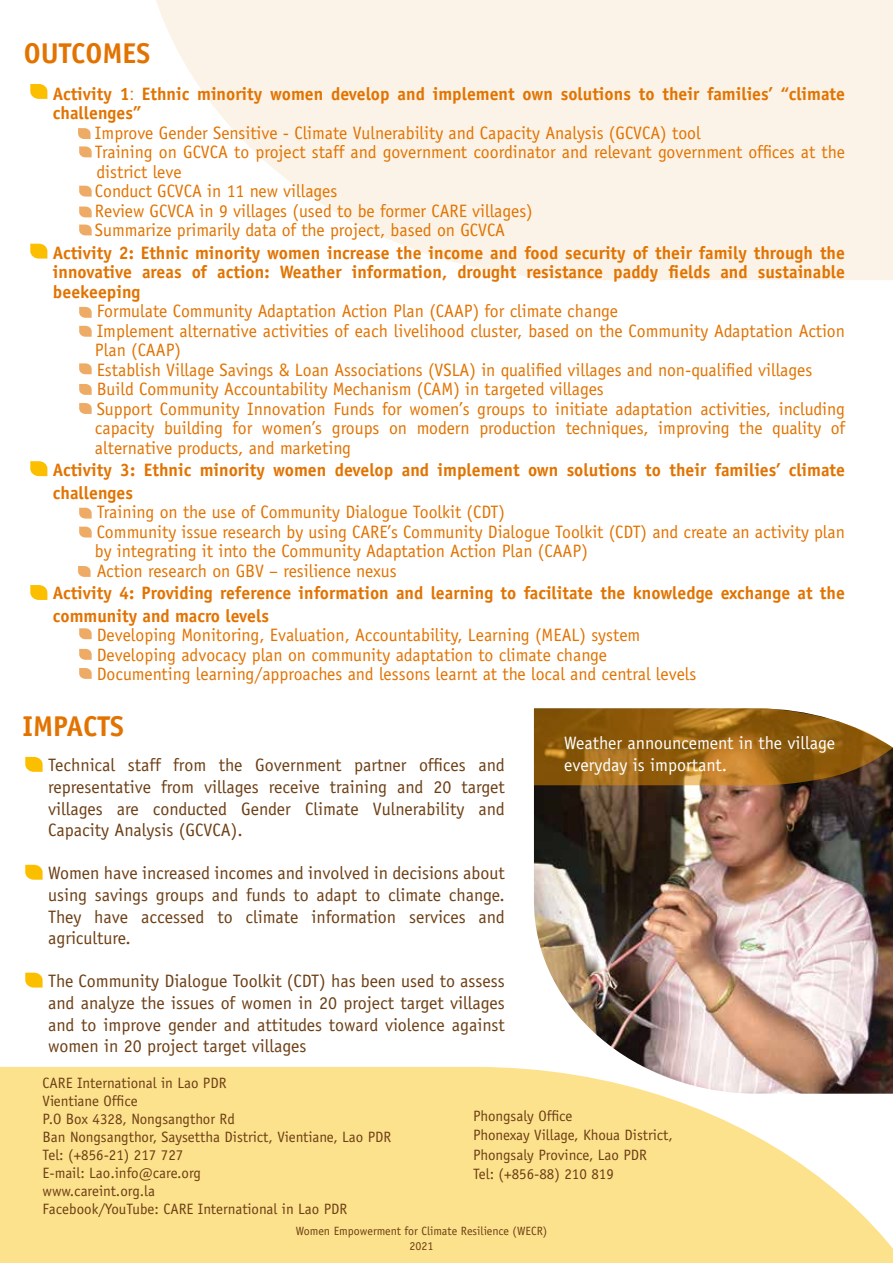
<style>
.page{position:relative;width:893px;height:1263px;background:#fff}
.page>*{position:absolute;margin:0;border:0;box-sizing:border-box;transform-origin:0 0}
.t1{font:700 28.65px "Officina Sans Std";color:#e27300}
.t2{font:18px/19.5px "Officina Sans Std";color:#e27300}
.t3{font:18px/21.6px "Officina Sans Std";color:#6d3f15;text-align:justify}
.t4{font:700 18px/19.5px "Officina Sans Std";color:#e27300}
.t5{font:18px/21.6px "Officina Sans Std";color:#fff}
.t6{font:15px/18px "Officina Sans Std";color:#6d3f15}
.t7{font:12px/14.4px "Officina Sans Std";color:#6d3f15;text-align:center}
.s1{font-family:"Dok Champa";font-weight:400}
</style>
<div class="page">
<svg style="left:156px;top:0;width:737px;height:280px;fill:#fbf3e7"></svg>
<svg style="left:25px;top:757px;width:18px;height:15px"></svg>
<svg style="left:30px;top:84px;width:17px;height:15px"></svg>
<svg style="left:78px;top:128px;width:13px;height:11px"></svg>
<svg style="left:79px;top:146px;width:13px;height:11px"></svg>
<svg style="left:79px;top:186px;width:13px;height:11px"></svg>
<svg style="left:79px;top:207px;width:13px;height:10px"></svg>
<svg style="left:79px;top:225px;width:13px;height:10px"></svg>
<svg style="left:79px;top:307px;width:13px;height:11px"></svg>
<svg style="left:79px;top:326px;width:13px;height:11px"></svg>
<svg style="left:79px;top:363px;width:13px;height:11px"></svg>
<svg style="left:79px;top:384px;width:13px;height:11px"></svg>
<svg style="left:30px;top:244px;width:17px;height:15px"></svg>
<svg style="left:25px;top:865px;width:18px;height:15px"></svg>
<svg style="left:0;top:1067px;width:893px;height:196px;background:#fde497"></svg>
<img style="left:534px;top:785px;width:359px;height:309px">
<svg style="left:534px;top:708px;width:359px;height:77px;background:#9a6a22"></svg>
<svg style="left:79px;top:403px;width:13px;height:11px"></svg>
<svg style="left:30px;top:461px;width:17px;height:15px"></svg>
<svg style="left:30px;top:585px;width:17px;height:15px"></svg>
<svg style="left:79px;top:628px;width:13px;height:11px"></svg>
<svg style="left:79px;top:649px;width:13px;height:11px"></svg>
<svg style="left:79px;top:668px;width:13px;height:11px"></svg>
<svg style="left:79px;top:508px;width:13px;height:11px"></svg>
<svg style="left:79px;top:527px;width:13px;height:10px"></svg>
<svg style="left:78px;top:566px;width:13px;height:11px"></svg>
<svg style="left:25px;top:973px;width:18px;height:14px"></svg>
<h1 class="t1" style="left:24px;top:35px;width:128px">OUTCOMES</h1>
<p class="t4" style="left:53px;top:84px;width:794px">Activity 1<span class="s1">:</span> Ethnic minority women develop and implement own solutions to their families’ “climate challenges”</p>
<p class="t2" style="left:95px;top:123px;width:752px">Improve Gender Sensitive - Climate Vulnerability and Capacity Analysis (GCVCA) tool<br>Training on GCVCA to project staff and government coordinator and relevant government offices at the district leve<br>Conduct GCVCA in 11 new villages<br>Review GCVCA in 9 villages (used to be former CARE villages)<br>Summarize primarily data of the project, based on GCVCA</p>
<p class="t4" style="left:53px;top:243px;width:794px;text-align:justify">Activity 2: Ethnic minority women increase the income and food security of their family through the innovative areas of action: Weather information, drought resistance paddy fields and sustainable beekeeping</p>
<p class="t2" style="left:95px;top:301px;width:752px">Formulate Community Adaptation Action Plan (CAAP) for climate change<br>Implement alternative activities of each livelihood cluster, based on the Community Adaptation Action Plan (CAAP)<br>Establish Village Savings &amp; Loan Associations (VSLA) in qualified villages and non-qualified villages Build Community Accountability Mechanism (CAM) in targeted villages<br>Support Community Innovation Funds for women’s groups to initiate adaptation activities, including capacity building for women’s groups on modern production techniques, improving the quality of alternative products, and marketing</p>
<p class="t4" style="left:53px;top:459px;width:794px;line-height:22.5px">Activity 3: Ethnic minority women develop and implement own solutions to their families’ climate challenges</p>
<p class="t2" style="left:95px;top:502px;width:751px">Training on the use of Community Dialogue Toolkit (CDT)<br>Community issue research by using CARE’s Community Dialogue Toolkit (CDT) and create an activity plan by integrating it into the Community Adaptation Action Plan (CAAP)<br>Action research on GBV – resilience nexus</p>
<p class="t4" style="left:53px;top:582px;width:793px;line-height:22.5px">Activity 4: Providing reference information and learning to facilitate the knowledge exchange at the community and macro levels</p>
<p class="t2" style="left:97px;top:625px;width:601px">Developing Monitoring, Evaluation, Accountability, Learning (MEAL) system<br>Developing advocacy plan on community adaptation to climate change<br>Documenting learning/approaches and lessons learnt at the local and central levels</p>
<h1 class="t1" style="left:22px;top:709px;width:103px">IMPACTS</h1>
<p class="t3" style="left:48px;top:754px;width:458px">Technical staff from the Government partner offices and representative from villages receive training and 20 target villages are conducted Gender Climate Vulnerability and Capacity Analysis (GCVCA).</p>
<p class="t3" style="left:48px;top:862px;width:458px">Women have increased incomes and involved in decisions about using savings groups and funds to adapt to climate change.<br>They have accessed to climate information services and agriculture.</p>
<p class="t3" style="left:48px;top:970px;width:458px">The Community Dialogue Toolkit (CDT) has been used to assess and analyze the issues of women in 20 project target villages and to improve gender and attitudes toward violence against women in 20 project target villages</p>
<p class="t5" style="left:564px;top:732px;width:273px">Weather announcement in the village everyday is important.</p>
<p class="t6" style="left:43px;top:1074px;width:350px">CARE International in Lao PDR<br>Vientiane Office<br>P.O Box 4328, Nongsangthor Rd<br>Ban Nongsangthor, Saysettha District, Vientiane, Lao PDR<br>Tel: (+856-21) 217 727<br>E-mail: Lao.info@care.org<br>www.careint.org.la<br>Facebook/YouTube: CARE International in Lao PDR</p>
<p class="t6" style="left:473px;top:1106px;width:201px;line-height:19.5px">Phongsaly Office<br>Phonexay Village, Khoua District,<br>Phongsaly Province, Lao PDR<br>Tel: (+856-88) 210 819</p>
<p class="t7" style="left:296px;top:1224px;width:253px">Women Empowerment for Climate Resilience (WECR)<br>2021</p>
</div>
